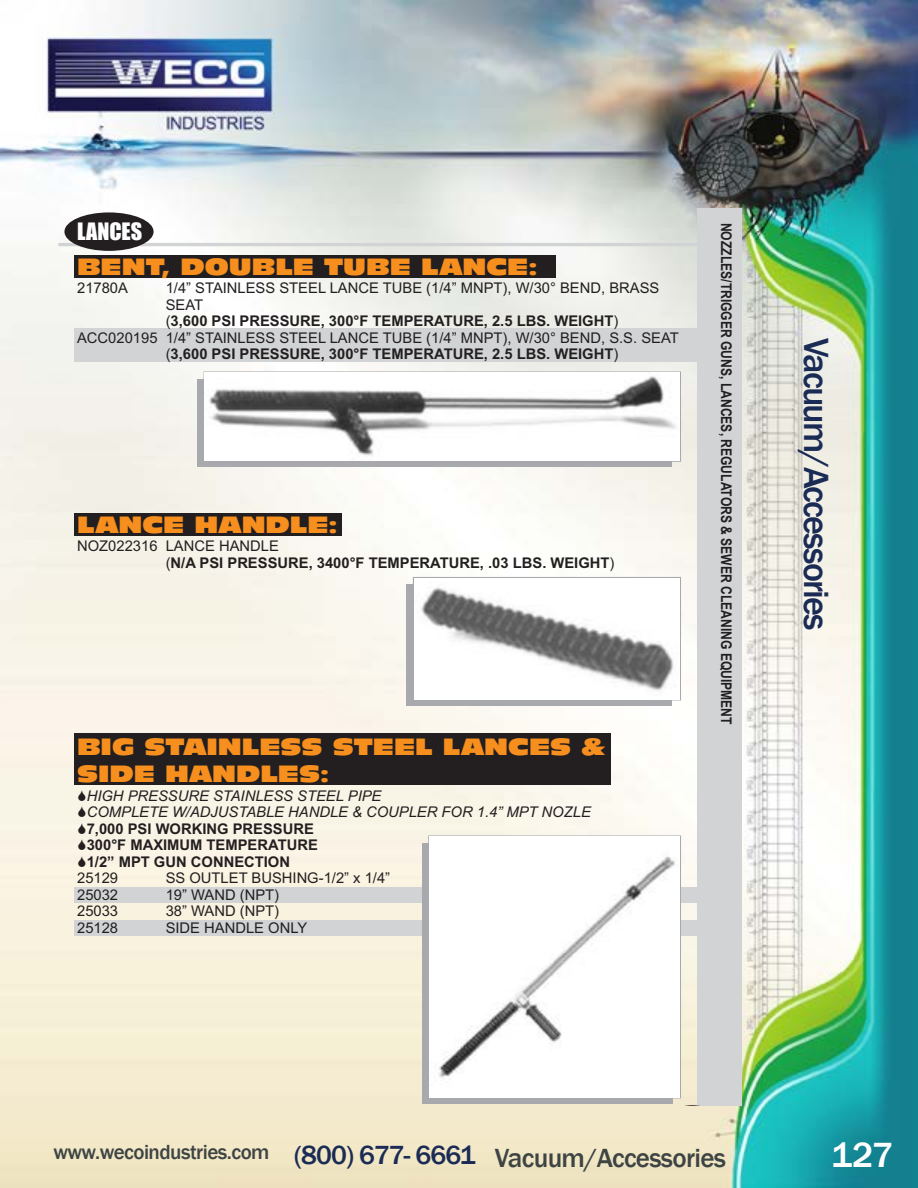
<style>
.page{position:relative;width:918px;height:1188px;background:#fff}
.page>*{position:absolute;margin:0;border:0;box-sizing:border-box;transform-origin:0 0}
.t1{font:500 36px "Franklin Gothic";letter-spacing:-.05em;color:#1a2b55}
.t2{font:500 36px "Franklin Gothic";color:#fff}
.t3{font:22.2px/27.2px "Incised 901 BT Nord";color:#f78f1e}
.t4{font:22.2px "Impact";color:#fff}
.t5{font:500 21px "Franklin Gothic";letter-spacing:-.025em;color:#3e4444}
.t6{font:700 14.7px/16.5px "Arial";color:#231f20}
.t7{font:14.7px "Arial";color:#231f20}
.t8{font:italic 14.7px/16.5px "Arial";color:#231f20}
.t9{font:700 14.7px "Arial Narrow";color:#231f20}
.s1{font-weight:400}
.s2{font-size:27px;color:#1a2b55}
.s3{font-size:27px}
</style>
<div class="page">
<img style="left:0;top:0;width:918px;height:1188px">
<div style="left:74px;top:256px;width:481px;height:22px;background:#231f20"></div>
<div style="left:74px;top:513px;width:267px;height:23px;background:#231f20"></div>
<div style="left:74px;top:733px;width:537px;height:52px;background:#231f20"></div>
<hr style="left:60px;top:243px;width:636px;height:3px;background:#d1d3d4">
<div style="left:74px;top:328px;width:630px;height:34px;background:#d1d3d4"></div>
<div style="left:74px;top:887px;width:630px;height:16px;background:#d1d3d4"></div>
<div style="left:74px;top:920px;width:630px;height:15px;background:#d1d3d4"></div>
<div style="left:64px;top:212px;width:90px;height:39px;background:#231f20;border-radius:50%"></div>
<div style="left:698px;top:209px;width:44px;height:896px;background:#d1d3d4"></div>
<svg style="left:666px;top:1105px;width:52px;height:1px"></svg>
<div style="left:197px;top:379px;width:475px;height:88px;background:#a7a9ac"></div>
<div style="left:204px;top:371px;width:477px;height:91px;border:2px solid #a7a9ac"></div>
<img style="left:205px;top:373px;width:475px;height:88px">
<div style="left:406px;top:584px;width:266px;height:121px;background:#a7a9ac"></div>
<div style="left:413px;top:577px;width:268px;height:123px;border:2px solid #a7a9ac"></div>
<img style="left:414px;top:578px;width:266px;height:121px">
<div style="left:422px;top:843px;width:250px;height:260px;background:#a7a9ac"></div>
<div style="left:429px;top:837px;width:251px;height:260px;background:#fff"></div>
<svg style="left:78px;top:790px;width:8px;height:11px"></svg>
<svg style="left:78px;top:807px;width:8px;height:10px"></svg>
<svg style="left:78px;top:823px;width:8px;height:11px"></svg>
<svg style="left:78px;top:840px;width:8px;height:10px"></svg>
<svg style="left:78px;top:856px;width:8px;height:11px"></svg>
<h2 class="t4" style="left:77px;top:219px;width:67px">LANCES</h2>
<p class="t9" style="left:732px;top:223px;width:503px;rotate:90deg">NOZZLES/TRIGGER GUNS, LANCES, REGULATORS &amp; SEWER CLEANING EQUIPMENT</p>
<h2 class="t3" style="left:77px;top:253px;width:462px">BENT, DOUBLE TUBE LANCE:</h2>
<p class="t7" style="left:77px;top:283px;width:52px">21780A</p>
<p class="t7" style="left:166px;top:283px;width:495px">1/4” STAINLESS STEEL LANCE TUBE (1/4” MNPT), W/30° BEND, BRASS</p>
<p class="t7" style="left:166px;top:299px;width:39px">SEAT</p>
<p class="t6" style="left:166px;top:314px;width:454px"><span class="s1">(</span>3,600 PSI PRESSURE, 300°F TEMPERATURE, 2.5 LBS. WEIGHT<span class="s1">)</span></p>
<p class="t7" style="left:77px;top:332px;width:603px">ACC020195 1/4” STAINLESS STEEL LANCE TUBE (1/4” MNPT), W/30° BEND, S.S. SEAT</p>
<p class="t6" style="left:166px;top:347px;width:454px"><span class="s1">(</span>3,600 PSI PRESSURE, 300°F TEMPERATURE, 2.5 LBS. WEIGHT<span class="s1">)</span></p>
<h2 class="t3" style="left:77px;top:511px;width:262px">LANCE HANDLE:</h2>
<p class="t6" style="left:166px;top:539px;width:450px;text-indent:-89px"><span class="s1">NOZ022316 LANCE HANDLE<br>(</span>N/A PSI PRESSURE, 3400°F TEMPERATURE, .03 LBS. WEIGHT<span class="s1">)</span></p>
<h2 class="t3" style="left:77px;top:733px;width:530px">BIG STAINLESS STEEL LANCES &amp;<br>SIDE HANDLES:</h2>
<p class="t8" style="left:87px;top:788px;width:506px">HIGH PRESSURE STAINLESS STEEL PIPE<br>COMPLETE W/ADJUSTABLE HANDLE &amp; COUPLER FOR 1.4” MPT NOZLE</p>
<p class="t6" style="left:87px;top:822px;width:233px">7,000 PSI WORKING PRESSURE<br>300°F MAXIMUM TEMPERATURE<br>1/2” MPT GUN CONNECTION</p>
<p class="t7" style="left:77px;top:873px;width:43px">25129</p>
<p class="t7" style="left:166px;top:873px;width:226px">SS OUTLET BUSHING-1/2” x 1/4”</p>
<p class="t7" style="left:77px;top:889px;width:43px">25032</p>
<p class="t7" style="left:166px;top:889px;width:115px">19” WAND (NPT)</p>
<p class="t7" style="left:77px;top:906px;width:43px">25033</p>
<p class="t7" style="left:166px;top:906px;width:115px">38” WAND (NPT)</p>
<p class="t7" style="left:77px;top:922px;width:43px">25128</p>
<p class="t7" style="left:166px;top:922px;width:143px">SIDE HANDLE ONLY</p>
<h1 class="t1" style="left:839px;top:338px;width:294px;rotate:90deg">Vacuum/Accessories</h1>
<h3 class="t5" style="left:53px;top:1139px;width:674px">www.wecoindustries.com <span class="s2">(800) 677- 6661</span> <span class="s3">Vacuum/Accessories</span></h3>
<h1 class="t2" style="left:831px;top:1132px;width:64px">127</h1>
</div>
